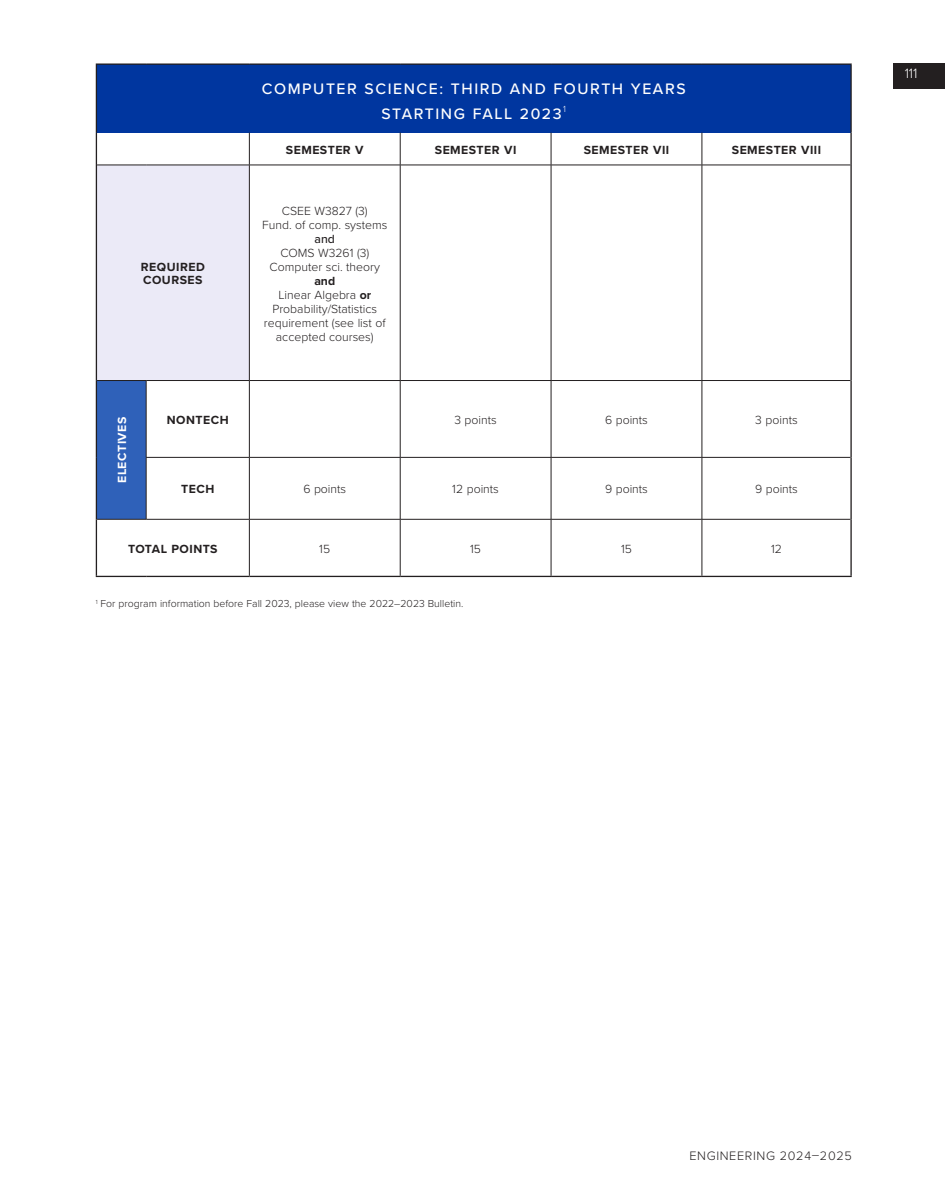
<style>
.page{position:relative;width:945px;height:1197px;background:#fff}
.page>*{position:absolute;margin:0;border:0;box-sizing:border-box;transform-origin:0 0}
.tTitle{font:500 15.75px "Proxima Nova";letter-spacing:.1em;color:#fff}
.t1{font:300 14px "Proxima Nova";color:#fff}
.t2{font:300 12.6px "Proxima Nova";letter-spacing:.05em;color:#231f20}
.tText{font:300 12.25px/14px "Proxima Nova";color:#231f20;text-align:center}
.tHeading{font:700 12.25px/12.2px "Proxima Nova";letter-spacing:.04em;color:#231f20}
.tHeading-2{font:700 12.25px "Proxima Nova";letter-spacing:.04em;color:#fff}
.tText-2{font:500 12.25px "Proxima Nova";color:#231f20}
.tText-3{font:700 12.25px "Proxima Nova";color:#231f20}
.tFooter{font:300 10.5px "Proxima Nova";color:#231f20}
.s1{font-weight:700}
</style>
<div class="page">
<div style="left:893px;top:63px;width:52px;height:25px;background:#231f20"></div>
<div style="left:96px;top:64px;width:755px;height:69px;background:#00369f"></div>
<div style="left:96px;top:165px;width:153px;height:216px;background:#ebeaf7"></div>
<div style="left:96px;top:381px;width:50px;height:138px;background:#2f61b9"></div>
<hr style="left:96px;top:133px;width:1px;height:32px;background:#231f20">
<hr style="left:850px;top:133px;width:2px;height:32px;background:#231f20">
<hr style="left:96px;top:165px;width:1px;height:216px;background:#231f20">
<hr style="left:850px;top:165px;width:2px;height:216px;background:#231f20">
<hr style="left:96px;top:381px;width:1px;height:76px;background:#231f20">
<hr style="left:850px;top:381px;width:2px;height:76px;background:#231f20">
<hr style="left:96px;top:457px;width:1px;height:62px;background:#231f20">
<hr style="left:850px;top:457px;width:2px;height:62px;background:#231f20">
<hr style="left:96px;top:519px;width:1px;height:57px;background:#231f20">
<hr style="left:850px;top:519px;width:2px;height:57px;background:#231f20">
<hr style="left:96px;top:576px;width:50px;height:1px;background:#231f20">
<hr style="left:146px;top:576px;width:103px;height:1px;background:#231f20">
<hr style="left:249px;top:576px;width:151px;height:1px;background:#231f20">
<hr style="left:400px;top:576px;width:151px;height:1px;background:#231f20">
<hr style="left:551px;top:576px;width:151px;height:1px;background:#231f20">
<hr style="left:702px;top:576px;width:150px;height:1px;background:#231f20">
<hr style="left:249px;top:133px;width:1px;height:32px;background:#231f20">
<hr style="left:400px;top:133px;width:1px;height:32px;background:#231f20">
<hr style="left:551px;top:133px;width:1px;height:32px;background:#231f20">
<hr style="left:702px;top:133px;width:1px;height:32px;background:#231f20">
<hr style="left:97px;top:165px;width:49px;height:1px;background:#231f20">
<hr style="left:146px;top:165px;width:103px;height:1px;background:#231f20">
<hr style="left:249px;top:165px;width:151px;height:1px;background:#231f20">
<hr style="left:249px;top:165px;width:1px;height:215px;background:#231f20">
<hr style="left:400px;top:165px;width:151px;height:1px;background:#231f20">
<hr style="left:400px;top:165px;width:1px;height:215px;background:#231f20">
<hr style="left:551px;top:165px;width:151px;height:1px;background:#231f20">
<hr style="left:551px;top:165px;width:1px;height:215px;background:#231f20">
<hr style="left:702px;top:165px;width:148px;height:1px;background:#231f20">
<hr style="left:702px;top:165px;width:1px;height:215px;background:#231f20">
<hr style="left:97px;top:380px;width:49px;height:1px;background:#231f20">
<hr style="left:146px;top:380px;width:103px;height:1px;background:#231f20">
<hr style="left:146px;top:381px;width:1px;height:76px;background:#231f20">
<hr style="left:249px;top:380px;width:151px;height:1px;background:#231f20">
<hr style="left:249px;top:381px;width:1px;height:76px;background:#231f20">
<hr style="left:400px;top:380px;width:151px;height:1px;background:#231f20">
<hr style="left:400px;top:381px;width:1px;height:76px;background:#231f20">
<hr style="left:551px;top:380px;width:151px;height:1px;background:#231f20">
<hr style="left:551px;top:381px;width:1px;height:76px;background:#231f20">
<hr style="left:702px;top:380px;width:148px;height:1px;background:#231f20">
<hr style="left:702px;top:381px;width:1px;height:76px;background:#231f20">
<hr style="left:146px;top:457px;width:103px;height:1px;background:#231f20">
<hr style="left:146px;top:458px;width:1px;height:61px;background:#231f20">
<hr style="left:249px;top:457px;width:151px;height:1px;background:#231f20">
<hr style="left:249px;top:458px;width:1px;height:61px;background:#231f20">
<hr style="left:400px;top:457px;width:151px;height:1px;background:#231f20">
<hr style="left:400px;top:458px;width:1px;height:61px;background:#231f20">
<hr style="left:551px;top:457px;width:151px;height:1px;background:#231f20">
<hr style="left:551px;top:458px;width:1px;height:61px;background:#231f20">
<hr style="left:702px;top:457px;width:148px;height:1px;background:#231f20">
<hr style="left:702px;top:458px;width:1px;height:61px;background:#231f20">
<hr style="left:97px;top:519px;width:49px;height:1px;background:#231f20">
<hr style="left:146px;top:519px;width:103px;height:1px;background:#231f20">
<hr style="left:249px;top:519px;width:151px;height:1px;background:#231f20">
<hr style="left:249px;top:520px;width:1px;height:56px;background:#231f20">
<hr style="left:400px;top:519px;width:151px;height:1px;background:#231f20">
<hr style="left:400px;top:520px;width:1px;height:56px;background:#231f20">
<hr style="left:551px;top:519px;width:151px;height:1px;background:#231f20">
<hr style="left:551px;top:520px;width:1px;height:56px;background:#231f20">
<hr style="left:702px;top:519px;width:148px;height:1px;background:#231f20">
<hr style="left:702px;top:520px;width:1px;height:56px;background:#231f20">
<hr style="left:850px;top:65px;width:2px;height:68px;background:#231f20">
<hr style="left:96px;top:63px;width:50px;height:2px;background:#231f20">
<hr style="left:96px;top:65px;width:1px;height:68px;background:#231f20">
<hr style="left:146px;top:63px;width:103px;height:2px;background:#231f20">
<hr style="left:249px;top:63px;width:151px;height:2px;background:#231f20">
<hr style="left:400px;top:63px;width:151px;height:2px;background:#231f20">
<hr style="left:551px;top:63px;width:151px;height:2px;background:#231f20">
<hr style="left:702px;top:63px;width:150px;height:2px;background:#231f20">
<p class="tHeading" style="left:141px;top:262px;width:65px">REQUIRED<br>COURSES</p>
<p class="tTitle" style="left:262px;top:77px;width:425px">COMPUTER SCIENCE: THIRD AND FOURTH YEARS</p>
<p class="tTitle" style="left:381px;top:102px;width:186px">STARTING FALL 2023<sup>1</sup></p>
<p class="tHeading" style="left:286px;top:144px;width:79px">SEMESTER V</p>
<p class="tHeading" style="left:435px;top:144px;width:83px">SEMESTER VI</p>
<p class="tHeading" style="left:584px;top:144px;width:87px">SEMESTER VII</p>
<p class="tHeading" style="left:732px;top:144px;width:91px">SEMESTER VIII</p>
<p class="tText" style="left:282px;top:203px;width:87px">CSEE W3827 (3)</p>
<p class="tText" style="left:262px;top:217px;width:127px">Fund. of comp. systems</p>
<p class="tText-2" style="left:315px;top:229px;width:22px">and</p>
<p class="tText" style="left:280px;top:245px;width:90px">COMS W3261 (3)</p>
<p class="tText" style="left:270px;top:259px;width:112px">Computer sci. theory</p>
<p class="tText-3" style="left:314px;top:273px;width:22px">and</p>
<p class="tText" style="left:264px;top:287px;width:123px">Linear Algebra <span class="s1">or<br></span>Probability/Statistics requirement (see list of accepted courses)</p>
<p class="tHeading-2" style="left:115px;top:483px;width:68px;rotate:-90deg">ELECTIVES</p>
<p class="tHeading" style="left:167px;top:414px;width:63px">NONTECH</p>
<p class="tText" style="left:454px;top:412px;width:44px">3 points</p>
<p class="tText" style="left:605px;top:412px;width:44px">6 points</p>
<p class="tText" style="left:755px;top:412px;width:44px">3 points</p>
<p class="tHeading" style="left:181px;top:483px;width:35px">TECH</p>
<p class="tText" style="left:303px;top:481px;width:44px">6 points</p>
<p class="tText" style="left:452px;top:481px;width:48px">12 points</p>
<p class="tText" style="left:605px;top:481px;width:44px">9 points</p>
<p class="tText" style="left:755px;top:481px;width:44px">9 points</p>
<p class="tHeading" style="left:128px;top:543px;width:91px">TOTAL POINTS</p>
<p class="tText" style="left:319px;top:541px;width:12px">15</p>
<p class="tText" style="left:470px;top:541px;width:12px">15</p>
<p class="tText" style="left:621px;top:541px;width:12px">15</p>
<p class="tText" style="left:771px;top:541px;width:12px">12</p>
<p class="tFooter" style="left:96px;top:596px;width:369px"><sup>1</sup> For program information before Fall 2023, please view the 2022–2023 Bulletin.</p>
<p class="t1" style="left:905px;top:63px;width:14px">111</p>
<p class="t2" style="left:689px;top:1146px;width:164px">ENGINEERING 2024–2025</p>
</div>
